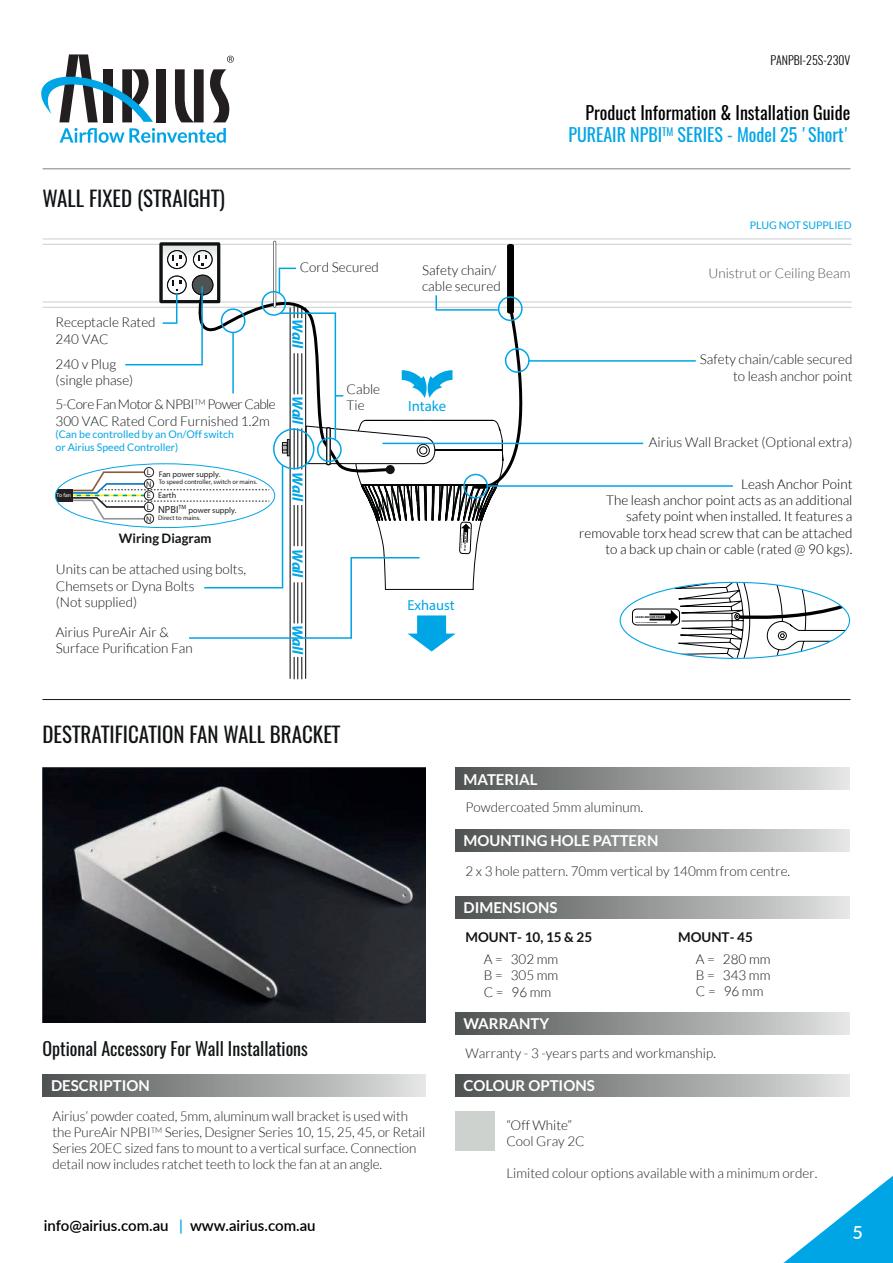
<style>
.page{position:relative;width:893px;height:1263px;background:#fff}
.page>*{position:absolute;margin:0;border:0;box-sizing:border-box;transform-origin:0 0}
.t1{font:21px "Oswald";color:#111416}
.t2{font:18px/21.6px "Oswald";color:#000001;text-align:right}
.t3{font:18px "Oswald";color:#111416}
.t4{font:600 18px "Lato";color:#fff}
.t5{font:700 15px "Lato";color:#fff}
.t6{font:600 15px "Lato";color:#000001}
.t7{font:italic 700 15px "Myriad Pro";letter-spacing:-.025em;color:#00a5e6}
.t8{font:14.85px "Myriad Pro";color:#00a5e6}
.t9{font:14.4px "Myriad Pro";color:#00a5e6}
.t10{font:300 13.5px/16.2px "Lato";letter-spacing:-.01em;color:#231f20}
.t11{font:300 13.5px/16.2px "Lato";color:#111416}
.t12{font:300 13.5px/16.2px "Lato";color:#000001;text-align:right}
.t13{font:300 13.5px/16.2px "Lato";letter-spacing:-.02em;color:#111416}
.t14{font:700 13.5px "Lato";color:#111416}
.t15{font:300 13.5px "Lato";color:#4f5252}
.t16{font:700 13.05px "Lato";color:#111416}
.t17{font:300 12px "Oswald";color:#000001}
.t18{font:10.5px/12.6px "Lato";color:#00a5e6}
.t19{font:8.25px/11.7px "Myriad Pro";color:#231f20;text-align:justify}
.t20{font:6.6px "Myriad Pro";color:#231f20}
.t21{font:5.7px "Myriad Pro";color:#fff}
.t22{font:700 2.85px "Myriad Pro";color:#000001}
.t23{font:700 1.95px "Myriad Pro";color:#000001}
.s1{font-size:10.35px}
.s2{color:#00a5e6}
</style>
<div class="page">
<hr style="left:43px;top:699px;width:807px;height:1px;background:#111416">
<img style="left:43px;top:767px;width:383px;height:255px">
<div style="left:455px;top:829px;width:394px;height:23px;background:linear-gradient(to right,#505353,#e0e0e0)"></div>
<div style="left:455px;top:1074px;width:394px;height:23px;background:linear-gradient(to right,#505353,#e0e0e0)"></div>
<div style="left:455px;top:1111px;width:39px;height:39px;background:#cdd2cf"></div>
<div style="left:455px;top:896px;width:394px;height:23px;background:linear-gradient(to right,#505353,#e0e0e0)"></div>
<div style="left:43px;top:1074px;width:383px;height:23px;background:linear-gradient(to right,#505353,#e0e1e1)"></div>
<div style="left:455px;top:767px;width:394px;height:23px;background:linear-gradient(to right,#505353,#e0e0e0)"></div>
<div style="left:455px;top:1012px;width:394px;height:23px;background:linear-gradient(to right,#505353,#e0e0e0)"></div>
<svg style="left:783px;top:1176px;width:110px;height:87px"></svg>
<hr style="left:43px;top:168px;width:807px;height:1px;background:#7c7f81">
<div style="left:156px;top:69px;width:10px;height:53px;background:#231f20"></div>
<svg style="left:41px;top:54px;width:112px;height:68px"></svg>
<svg style="left:175px;top:69px;width:55px;height:53px"></svg>
<svg style="left:227px;top:56px;width:7px;height:7px"></svg>
<svg style="left:60px;top:128px;width:166px;height:15px"></svg>
<hr style="left:43px;top:244px;width:809px;height:1px;background:#d1d2d2">
<hr style="left:43px;top:307px;width:809px;height:1px;background:#d1d2d2">
<hr style="left:43px;top:238px;width:809px;height:1px;background:#d1d2d2">
<hr style="left:43px;top:301px;width:809px;height:1px;background:#d1d2d2">
<hr style="left:290px;top:307px;width:1px;height:372px;background:#111416">
<hr style="left:305px;top:307px;width:1px;height:372px;background:#111416">
<svg style="left:294px;top:657px;width:8px;height:22px"></svg>
<div style="left:632px;top:609px;width:48px;height:16px;border:1px solid #000001;border-radius:4px"></div>
<svg style="left:649px;top:582px;width:200px;height:76px"></svg>
<hr style="left:529px;top:360px;width:167px;height:2px;background:#00a5e6">
<hr style="left:382px;top:443px;width:261px;height:1px;background:#00a5e6">
<hr style="left:487px;top:485px;width:246px;height:2px;background:#00a5e6">
<div style="left:55px;top:489px;width:17px;height:12px;background:#231f20"></div>
<svg style="left:67px;top:241px;width:480px;height:410px"></svg>
<p class="t17" style="left:770px;top:54px;width:81px">PANPBI-25S-230V</p>
<h1 class="t1" style="left:43px;top:189px;width:184px">WALL FIXED (STRAIGHT)</h1>
<p class="t11" style="left:56px;top:315px;width:102px">Receptacle Rated<br>240 VAC</p>
<p class="t11" style="left:56px;top:357px;width:79px">240 v Plug (single phase)</p>
<p class="t13" style="left:56px;top:397px;width:222px">5-Core Fan Motor &amp; NPBI<sup>TM</sup> Power Cable<br>300 VAC Rated Cord Furnished 1.2m</p>
<p class="t18" style="left:56px;top:428px;width:180px">(Can be controlled by an On/Off switch or Airius Speed Controller)</p>
<p class="t19" style="left:146px;top:467px;width:7px">L N E</p>
<p class="t19" style="left:146px;top:514px;width:7px">N</p>
<p class="t19" style="left:159px;top:469px;width:63px">Fan power supply.</p>
<p class="t20" style="left:159px;top:479px;width:100px">To speed controller, switch or mains.</p>
<p class="t19" style="left:158px;top:505px;width:80px"><span class="s1">NPBI</span><sup>TM</sup> power supply.</p>
<p class="t20" style="left:158px;top:515px;width:44px">Direct to mains.</p>
<p class="t21" style="left:57px;top:493px;width:16px">To fan</p>
<p class="t19" style="left:158px;top:490px;width:20px">Earth</p>
<p class="t19" style="left:147px;top:502px;width:5px">L</p>
<p class="t16" style="left:119px;top:533px;width:94px">Wiring Diagram</p>
<p class="t11" style="left:56px;top:561px;width:192px">Units can be attached using bolts,<br>Chemsets or Dyna Bolts<br>(Not supplied)</p>
<p class="t11" style="left:56px;top:625px;width:138px">Airius PureAir Air &amp;<br>Surface Purification Fan</p>
<p class="t11" style="left:300px;top:260px;width:81px">Cord Secured</p>
<p class="t11" style="left:422px;top:262px;width:80px">Safety chain/ cable secured</p>
<p class="t7" style="left:306px;top:319px;width:30px;rotate:90deg">Wall</p>
<p class="t7" style="left:306px;top:396px;width:30px;rotate:90deg">Wall</p>
<p class="t7" style="left:306px;top:472px;width:30px;rotate:90deg">Wall</p>
<p class="t7" style="left:306px;top:549px;width:30px;rotate:90deg">Wall</p>
<p class="t7" style="left:306px;top:625px;width:30px;rotate:90deg">Wall</p>
<p class="t11" style="left:347px;top:381px;width:35px">Cable<br>Tie</p>
<p class="t8" style="left:408px;top:400px;width:40px">Intake</p>
<p class="t23" style="left:466px;top:532px;width:21px;rotate:92deg">LEASH ANCHOR POINT</p>
<p class="t9" style="left:407px;top:600px;width:49px">Exhaust</p>
<h1 class="t1" style="left:43px;top:725px;width:299px">DESTRATIFICATION FAN WALL BRACKET</h1>
<h2 class="t2" style="left:568px;top:104px;width:283px">Product Information &amp; Installation Guide<br><span class="s2">PUREAIR NPBI</span><sup>TM</sup> <span class="s2">SERIES - Model 25 'Short'</span></h2>
<p class="t18" style="left:750px;top:219px;width:103px">PLUG NOT SUPPLIED</p>
<p class="t15" style="left:708px;top:267px;width:143px">Unistrut or Ceiling Beam</p>
<p class="t11" style="left:700px;top:352px;width:154px;text-align:right">Safety chain/cable secured to leash anchor point</p>
<p class="t11" style="left:649px;top:435px;width:205px">Airius Wall Bracket (Optional extra)</p>
<p class="t12" style="left:579px;top:477px;width:275px">Leash Anchor Point<br>The leash anchor point acts as an additional safety point when installed. It features a removable torx head screw that can be attached to a back up chain or cable (rated @ 90 kgs).</p>
<p class="t22" style="left:635px;top:616px;width:30px">LEASH ANCHOR POINT</p>
<p class="t5" style="left:463px;top:773px;width:75px">MATERIAL</p>
<p class="t10" style="left:466px;top:800px;width:179px">Powdercoated 5mm aluminum.</p>
<p class="t5" style="left:463px;top:835px;width:196px">MOUNTING HOLE PATTERN</p>
<p class="t10" style="left:465px;top:863px;width:326px">2 x 3 hole pattern. 70mm vertical by 140mm from centre.</p>
<p class="t5" style="left:463px;top:902px;width:95px">DIMENSIONS</p>
<p class="t14" style="left:466px;top:931px;width:128px">MOUNT - 10, 15 &amp; 25</p>
<p class="t11" style="left:484px;top:952px;width:76px">A = 302 mm<br>B = 305 mm</p>
<p class="t14" style="left:678px;top:931px;width:76px">MOUNT - 45</p>
<p class="t11" style="left:696px;top:952px;width:76px">A = 280 mm<br>B = 343 mm</p>
<h2 class="t3" style="left:43px;top:1040px;width:267px">Optional Accessory For Wall Installations</h2>
<p class="t5" style="left:51px;top:1080px;width:100px">DESCRIPTION</p>
<p class="t10" style="left:52px;top:1108px;width:374px">Airius’ powder coated, 5mm, aluminum wall bracket is used with the PureAir NPBI<sup>TM</sup> Series, Designer Series 10, 15, 25, 45, or Retail Series 20EC sized fans to mount to a vertical surface. Connection detail now includes ratchet teeth to lock the fan at an angle.</p>
<p class="t6" style="left:44px;top:1219px;width:273px">info@airius.com.au <span class="s2">|</span> www.airius.com.au</p>
<p class="t11" style="left:484px;top:984px;width:69px">C = 96 mm</p>
<p class="t11" style="left:696px;top:984px;width:69px">C = 96 mm</p>
<p class="t5" style="left:463px;top:1017px;width:87px">WARRANTY</p>
<p class="t10" style="left:465px;top:1046px;width:252px">Warranty - 3 -years parts and workmanship.</p>
<p class="t5" style="left:463px;top:1080px;width:133px">COLOUR OPTIONS</p>
<p class="t11" style="left:506px;top:1117px;width:67px">“Off White”</p>
<p class="t10" style="left:506px;top:1134px;width:80px">Cool Gray 2C</p>
<p class="t10" style="left:506px;top:1165px;width:312px">Limited colour options available with a minimum order.</p>
<h2 class="t4" style="left:853px;top:1225px;width:12px">5</h2>
</div>
